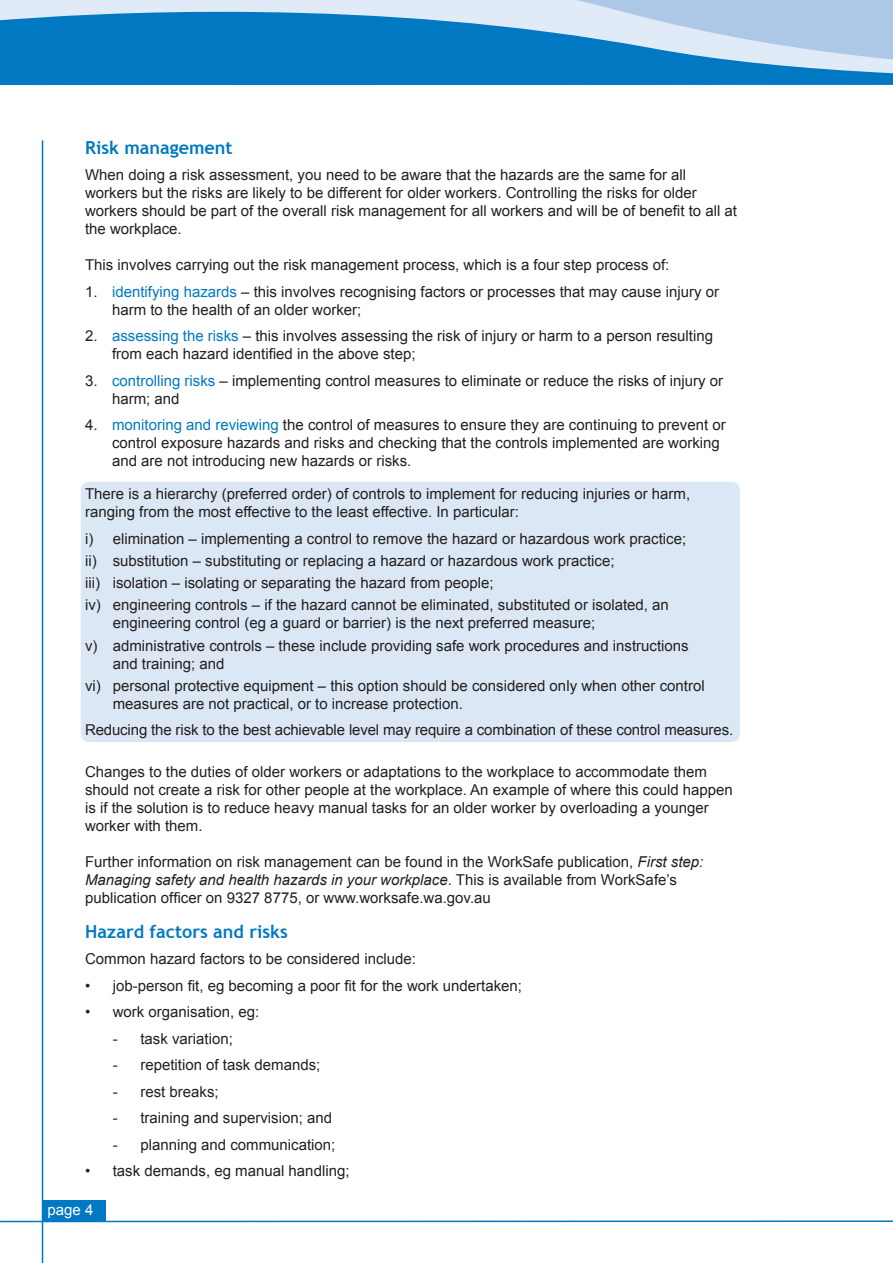
<style>
.page{position:relative;width:893px;height:1263px;background:#fff}
.page>*{position:absolute;margin:0;border:0;box-sizing:border-box;transform-origin:0 0}
.t1{font:700 18px "Trebuchet MS";color:#0079c2}
.t2{font:15px/18px "Arial";color:#231f20}
.t3{font:15px "Arial";color:#fff}
.s1{color:#0079c2}
.s2{font-style:italic}
</style>
<div class="page">
<svg style="left:0;top:0;width:892px;height:85px;background:#4d9ed3"></svg>
<hr style="left:42px;top:140px;width:1px;height:1123px;background:#0079c2">
<hr style="left:0;top:1220px;width:893px;height:2px;background:#0079c2">
<div style="left:43px;top:1200px;width:63px;height:22px;background:#0079c2"></div>
<svg style="left:892px;top:0;width:1px;height:85px"></svg>
<div style="left:81px;top:482px;width:659px;height:260px;background:#dbe7f5;border-radius:9px"></div>
<p class="t1" style="left:85px;top:136px;width:149px">Risk management</p>
<p class="t2" style="left:85px;top:166px;width:653px">When doing a risk assessment, you need to be aware that the hazards are the same for all workers but the risks are likely to be different for older workers. Controlling the risks for older workers should be part of the overall risk management for all workers and will be of benefit to all at the workplace.</p>
<p class="t2" style="left:85px;top:256px;width:586px">This involves carrying out the risk management process, which is a four step process of:</p>
<p class="t2" style="left:112px;top:282px;width:608px;text-indent:-27px">1. <span class="s1">identifying hazards</span> – this involves recognising factors or processes that may cause injury or harm to the health of an older worker;</p>
<p class="t2" style="left:112px;top:327px;width:603px;text-indent:-27px">2. <span class="s1">assessing the risks</span> – this involves assessing the risk of injury or harm to a person resulting from each hazard identified in the above step;</p>
<p class="t2" style="left:112px;top:371px;width:613px;text-indent:-27px">3. <span class="s1">controlling risks</span> – implementing control measures to eliminate or reduce the risks of injury or harm; and</p>
<p class="t2" style="left:112px;top:416px;width:615px;text-indent:-27px">4. <span class="s1">monitoring and reviewing</span> the control of measures to ensure they are continuing to prevent or control exposure hazards and risks and checking that the controls implemented are working and are not introducing new hazards or risks.</p>
<p class="t2" style="left:85px;top:485px;width:607px">There is a hierarchy (preferred order) of controls to implement for reducing injuries or harm, ranging from the most effective to the least effective. In particular:</p>
<p class="t2" style="left:85px;top:527px;width:603px;line-height:22.2px">i) elimination – implementing a control to remove the hazard or hazardous work practice; ii) substitution – substituting or replacing a hazard or hazardous work practice;<br>iii) isolation – isolating or separating the hazard from people;<br>iv) engineering controls – if the hazard cannot be eliminated, substituted or isolated, an</p>
<p class="t2" style="left:85px;top:612px;width:605px;line-height:22.2px;text-indent:28px">engineering control (eg a guard or barrier) is the next preferred measure;<br>v) administrative controls – these include providing safe work procedures and instructions</p>
<p class="t2" style="left:85px;top:652px;width:621px;line-height:22.2px;text-indent:28px">and training; and<br>vi) personal protective equipment – this option should be considered only when other control</p>
<p class="t2" style="left:85px;top:690px;width:650px;line-height:26.5px;text-indent:28px">measures are not practical, or to increase protection.<br>Reducing the risk to the best achievable level may require a combination of these control measures.</p>
<p class="t2" style="left:85px;top:763px;width:649px">Changes to the duties of older workers or adaptations to the workplace to accommodate them should not create a risk for other people at the workplace. An example of where this could happen is if the solution is to reduce heavy manual tasks for an older worker by overloading a younger worker with them.</p>
<p class="t2" style="left:85px;top:853px;width:620px">Further information on risk management can be found in the WorkSafe publication, <span class="s2">First step:<br>Managing safety and health hazards in your workplace</span>. This is available from WorkSafe’s publication officer on 9327 8775, or www.worksafe.wa.gov.au</p>
<p class="t1" style="left:85px;top:920px;width:204px">Hazard factors and risks</p>
<p class="t2" style="left:85px;top:950px;width:332px">Common hazard factors to be considered include:</p>
<p class="t2" style="left:85px;top:977px;width:439px">• job-person fit, eg becoming a poor fit for the work undertaken;</p>
<p class="t2" style="left:85px;top:1003px;width:176px">• work organisation, eg:</p>
<p class="t2" style="left:113px;top:1030px;width:122px">- task variation;</p>
<p class="t2" style="left:113px;top:1056px;width:209px">- repetition of task demands;</p>
<p class="t2" style="left:113px;top:1083px;width:108px">- rest breaks;</p>
<p class="t2" style="left:113px;top:1109px;width:221px">- training and supervision; and</p>
<p class="t2" style="left:113px;top:1136px;width:224px">- planning and communication;</p>
<p class="t2" style="left:85px;top:1162px;width:266px">• task demands, eg manual handling;</p>
<p class="t3" style="left:47px;top:1200px;width:47px">page 4</p>
</div>
